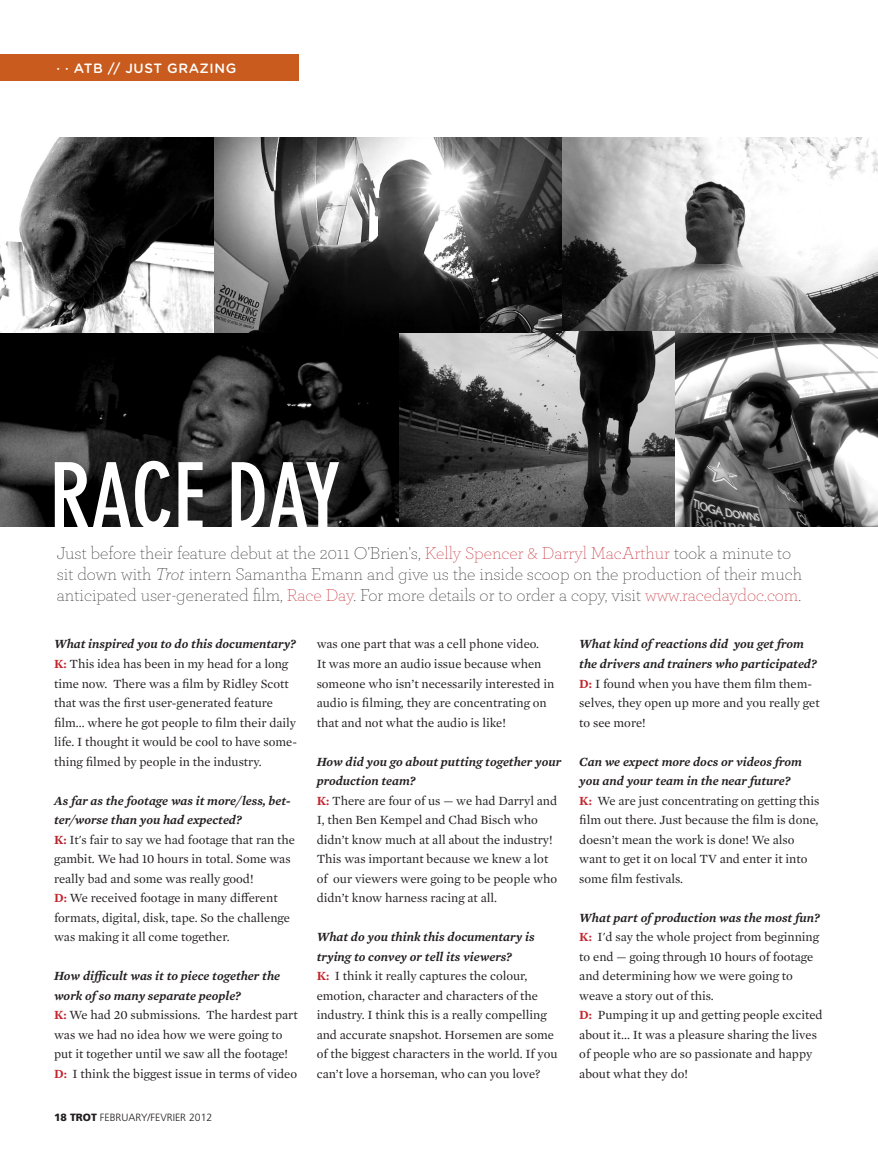
<style>
.page{position:relative;width:878px;height:1175px;background:#fff}
.page>*{position:absolute;margin:0;border:0;box-sizing:border-box;transform-origin:0 0}
.t1{font:700 condensed 90px "DIN Neuzeit Grotesk";letter-spacing:-.01em;color:#fff}
.t2{font:200 18px "Archer";color:#231f20}
.In_Memory_headings{font:500 13.5px "Gotham Rounded";letter-spacing:.04em;color:#fff}
.t3{font:12.75px/19.5px "Mercury Text G1";color:#231f20}
.t4{font:italic 600 12.75px/19.5px "Mercury Text G2";color:#231f20}
.t5{font:300 10.5px "Frutiger";color:#231f20}
.s1{color:#c2252d}
.s2{font-style:italic}
.s3{font-weight:600;color:#c2252d}
.s4{font-weight:600;color:#b6222d}
.s5{font-weight:900}
</style>
<div class="page">
<div style="left:0;top:54px;width:298px;height:27px;background:#c85b1d"></div>
<img style="left:0;top:332px;width:878px;height:195px">
<img style="left:0;top:138px;width:214px;height:194px">
<img style="left:561px;top:138px;width:317px;height:194px">
<img style="left:214px;top:138px;width:347px;height:194px">
<p class="In_Memory_headings" style="left:56px;top:59px;width:181px">· · ATB // JUST GRAZING</p>
<p class="t1" style="left:49px;top:444px;width:293px">RACE DAY</p>
<p class="t2" style="left:57px;top:541px;width:736px">Just before their feature debut at the 2011 O'Brien's, <span class="s1">Kelly Spencer &amp; Darryl MacArthur</span> took a minute to</p>
<p class="t2" style="left:57px;top:562px;width:747px">sit down with <span class="s2">Trot</span> intern Samantha Emann and give us the inside scoop on the production of their much</p>
<p class="t2" style="left:57px;top:583px;width:746px">anticipated user-generated film, <span class="s1">Race Day</span>. For more details or to order a copy, visit <span class="s1">www.racedaydoc.com</span>.</p>
<p class="t4" style="left:579px;top:634px;width:239px">What kind of reactions did you get from the drivers and trainers who participated?</p>
<p class="t3" style="left:579px;top:673px;width:242px"><span class="s3">D:</span> I found when you have them film them&shy;selves, they open up more and you really get to see more!</p>
<p class="t4" style="left:579px;top:751px;width:224px">Can we expect more docs or videos from you and your team in the near future?</p>
<p class="t3" style="left:579px;top:790px;width:242px"><span class="s3">K:</span> We are just concentrating on getting this film out there. Just because the film is done, doesn’t mean the work is done! We also want to get it on local TV and enter it into some film festivals.</p>
<p class="t4" style="left:579px;top:907px;width:242px">What part of production was the most fun?</p>
<p class="t3" style="left:579px;top:926px;width:241px"><span class="s3">K:</span> I'd say the whole project from beginning to end — going through 10 hours of footage and determining how we were going to weave a story out of this.</p>
<p class="t3" style="left:579px;top:1004px;width:245px"><span class="s3">D:</span> Pumping it up and getting people excited about it... It was a pleasure sharing the lives of people who are so passionate and happy about what they do!</p>
<p class="t4" style="left:54px;top:634px;width:243px">What inspired you to do this documentary?</p>
<p class="t3" style="left:54px;top:653px;width:244px"><span class="s3">K:</span> This idea has been in my head for a long time now. There was a film by Ridley Scott that was the first user-generated feature film... where he got people to film their daily life. I thought it would be cool to have some&shy;thing filmed by people in the industry.</p>
<p class="t4" style="left:54px;top:790px;width:238px">As far as the footage was it more/less, bet&shy;ter/worse than you had expected?</p>
<p class="t3" style="left:54px;top:829px;width:242px"><span class="s4">K:</span> It's fair to say we had footage that ran the gambit. We had 10 hours in total. Some was really bad and some was really good!</p>
<p class="t3" style="left:54px;top:887px;width:237px"><span class="s3">D:</span> We received footage in many different formats, digital, disk, tape. So the challenge was making it all come together.</p>
<p class="t4" style="left:54px;top:965px;width:228px">How difficult was it to piece together the work of so many separate people?</p>
<p class="t3" style="left:54px;top:1004px;width:245px"><span class="s3">K:</span> We had 20 submissions. The hardest part was we had no idea how we were going to put it together until we saw all the footage!</p>
<p class="t3" style="left:54px;top:1063px;width:245px"><span class="s3">D:</span> I think the biggest issue in terms of video</p>
<p class="t3" style="left:316px;top:634px;width:239px">was one part that was a cell phone video.<br>It was more an audio issue because when someone who isn’t necessarily interested in audio is filming, they are concentrating on that and not what the audio is like!</p>
<p class="t4" style="left:316px;top:751px;width:246px">How did you go about putting together your production team?</p>
<p class="t3" style="left:316px;top:790px;width:242px"><span class="s3">K:</span> There are four of us — we had Darryl and I, then Ben Kempel and Chad Bisch who didn’t know much at all about the industry!<br>This was important because we knew a lot of our viewers were going to be people who didn’t know harness racing at all.</p>
<p class="t4" style="left:316px;top:926px;width:219px">What do you think this documentary is</p>
<p class="t4" style="left:316px;top:946px;width:197px">trying to convey or tell its viewers?</p>
<p class="t3" style="left:316px;top:965px;width:242px"><span class="s3">K:</span> I think it really captures the colour, emotion, character and characters of the industry. I think this is a really compelling and accurate snapshot. Horsemen are some of the biggest characters in the world. If you can’t love a horseman, who can you love?</p>
<p class="t5" style="left:54px;top:1111px;width:160px"><span class="s5">18 TROT</span> FEBRUARY/FEVRIER 2012</p>
</div>
